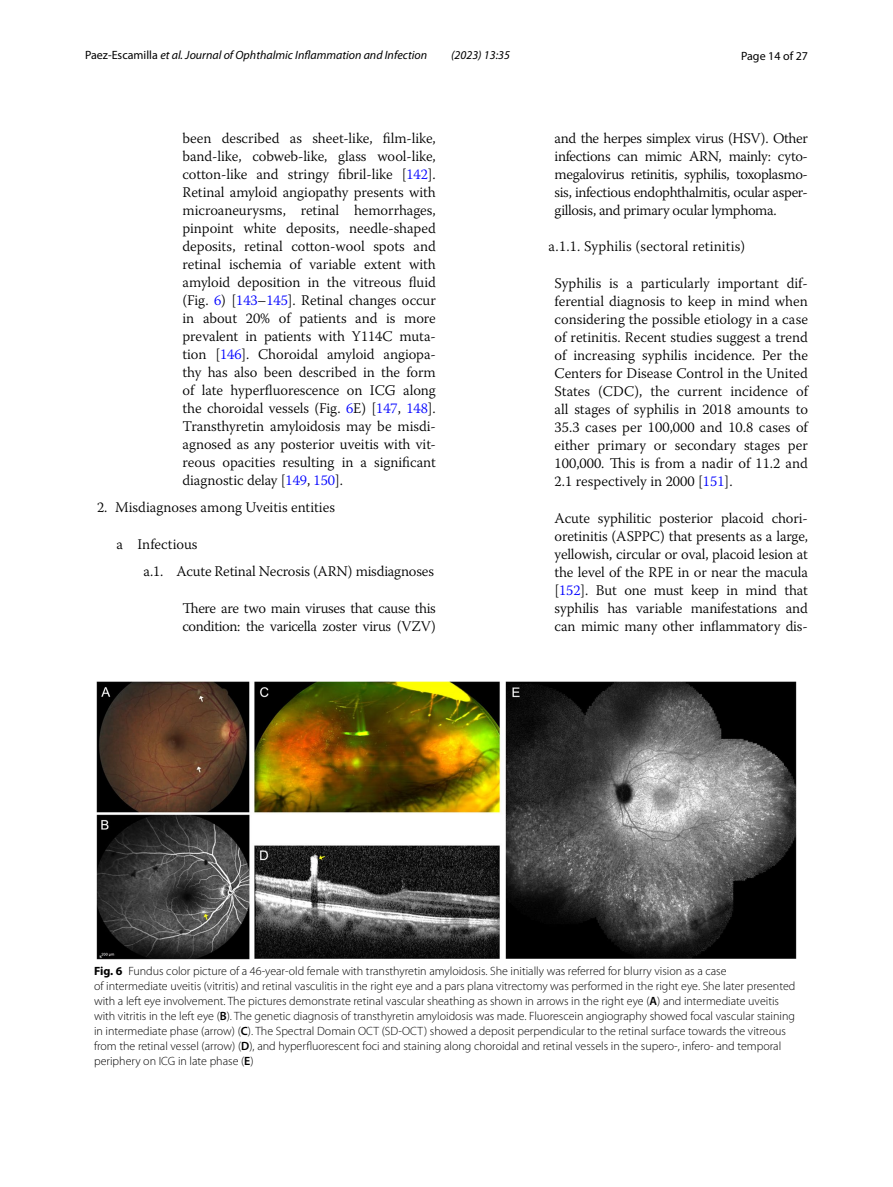
<style>
.page{position:relative;width:893px;height:1187px;background:#fff}
.page>*{position:absolute;margin:0;border:0;box-sizing:border-box;transform-origin:0 0}
.t1{font:300 14.7px/18px "Warnock Pro";letter-spacing:-.01em;color:#000;text-align:justify}
.t2{font:300 14.7px "Warnock Pro";letter-spacing:.01em;color:#000}
.t3{font:300 12px/15px "Myriad Pro";color:#000}
.t4{font:italic 12px "Myriad Pro";color:#000}
.t5{font:12px "Myriad Pro";color:#000}
.s1{font-style:normal}
.s2{color:#00f}
.s3{font-weight:700}
.s4{font-weight:600}
</style>
<div class="page">
<img style="left:96px;top:681px;width:701px;height:278px">
<p class="t4" style="left:85px;top:48px;width:344px"><span class="s1">Paez‑Escamilla</span> et al. Journal of Ophthalmic Inflammation and Infection</p>
<p class="t4" style="left:451px;top:48px;width:60px">(2023) 13:35</p>
<p class="t5" style="left:741px;top:48px;width:68px">Page 14 of 27</p>
<p class="t1" style="left:183px;top:128px;width:255px">been described as sheet-like, film-like, band-like, cobweb-like, glass wool-like, cotton-like and stringy fibril-like [<span class="s2">142</span>].<br>Retinal amyloid angiopathy presents with microaneurysms, retinal hemorrhages, pinpoint white deposits, needle-shaped deposits, retinal cotton-wool spots and retinal ischemia of variable extent with amyloid deposition in the vitreous fluid (Fig. <span class="s2">6</span>) [<span class="s2">143</span>–<span class="s2">145</span>]. Retinal changes occur in about 20% of patients and is more prevalent in patients with Y114C muta&shy;tion [<span class="s2">146</span>]. Choroidal amyloid angiopa&shy;thy has also been described in the form of late hyperfluorescence on ICG along the choroidal vessels (Fig. <span class="s2">6</span>E) [<span class="s2">147</span>, <span class="s2">148</span>].<br>Transthyretin amyloidosis may be misdi&shy;agnosed as any posterior uveitis with vit&shy;reous opacities resulting in a significant diagnostic delay [<span class="s2">149</span>, <span class="s2">150</span>].</p>
<p class="t1" style="left:97px;top:498px;width:239px">2. Misdiagnoses among Uveitis entities</p>
<p class="t1" style="left:143px;top:530px;width:292px;line-height:27.3px;text-indent:-27px">a Infectious<br>a.1. Acute Retinal Necrosis (ARN) misdiagnoses</p>
<p class="t1" style="left:183px;top:599px;width:255px">There are two main viruses that cause this condition: the varicella zoster virus (VZV)</p>
<p class="t1" style="left:555px;top:128px;width:255px">and the herpes simplex virus (HSV). Other infections can mimic ARN, mainly: cyto&shy;megalovirus retinitis, syphilis, toxoplasmo&shy;sis, infectious endophthalmitis, ocular asper&shy;gillosis, and primary ocular lymphoma.</p>
<p class="t2" style="left:549px;top:238px;width:198px">a.1.1. Syphilis (sectoral retinitis)</p>
<p class="t1" style="left:555px;top:274px;width:255px">Syphilis is a particularly important dif&shy;ferential diagnosis to keep in mind when considering the possible etiology in a case of retinitis. Recent studies suggest a trend of increasing syphilis incidence. Per the Centers for Disease Control in the United States (CDC), the current incidence of all stages of syphilis in 2018 amounts to 35.3 cases per 100,000 and 10.8 cases of either primary or secondary stages per 100,000. This is from a nadir of 11.2 and 2.1 respectively in 2000 [<span class="s2">151</span>].</p>
<p class="t1" style="left:555px;top:509px;width:255px">Acute syphilitic posterior placoid chori&shy;oretinitis (ASPPC) that presents as a large, yellowish, circular or oval, placoid lesion at the level of the RPE in or near the macula [<span class="s2">152</span>]. But one must keep in mind that syphilis has variable manifestations and can mimic many other inflammatory dis-</p>
<p class="t3" style="left:94px;top:963px;width:703px"><span class="s3">Fig. 6</span> Fundus color picture of a 46-year-old female with transthyretin amyloidosis. She initially was referred for blurry vision as a case<br>of intermediate uveitis (vitritis) and retinal vasculitis in the right eye and a pars plana vitrectomy was performed in the right eye. She later presented with a left eye involvement. The pictures demonstrate retinal vascular sheathing as shown in arrows in the right eye (<span class="s4">A</span>) and intermediate uveitis with vitritis in the left eye (<span class="s4">B</span>). The genetic diagnosis of transthyretin amyloidosis was made. Fluorescein angiography showed focal vascular staining in intermediate phase (arrow) (<span class="s4">C</span>). The Spectral Domain OCT (SD-OCT) showed a deposit perpendicular to the retinal surface towards the vitreous from the retinal vessel (arrow) (<span class="s4">D</span>), and hyperfluorescent foci and staining along choroidal and retinal vessels in the supero-, infero- and temporal periphery on ICG in late phase (<span class="s4">E</span>)</p>
</div>
